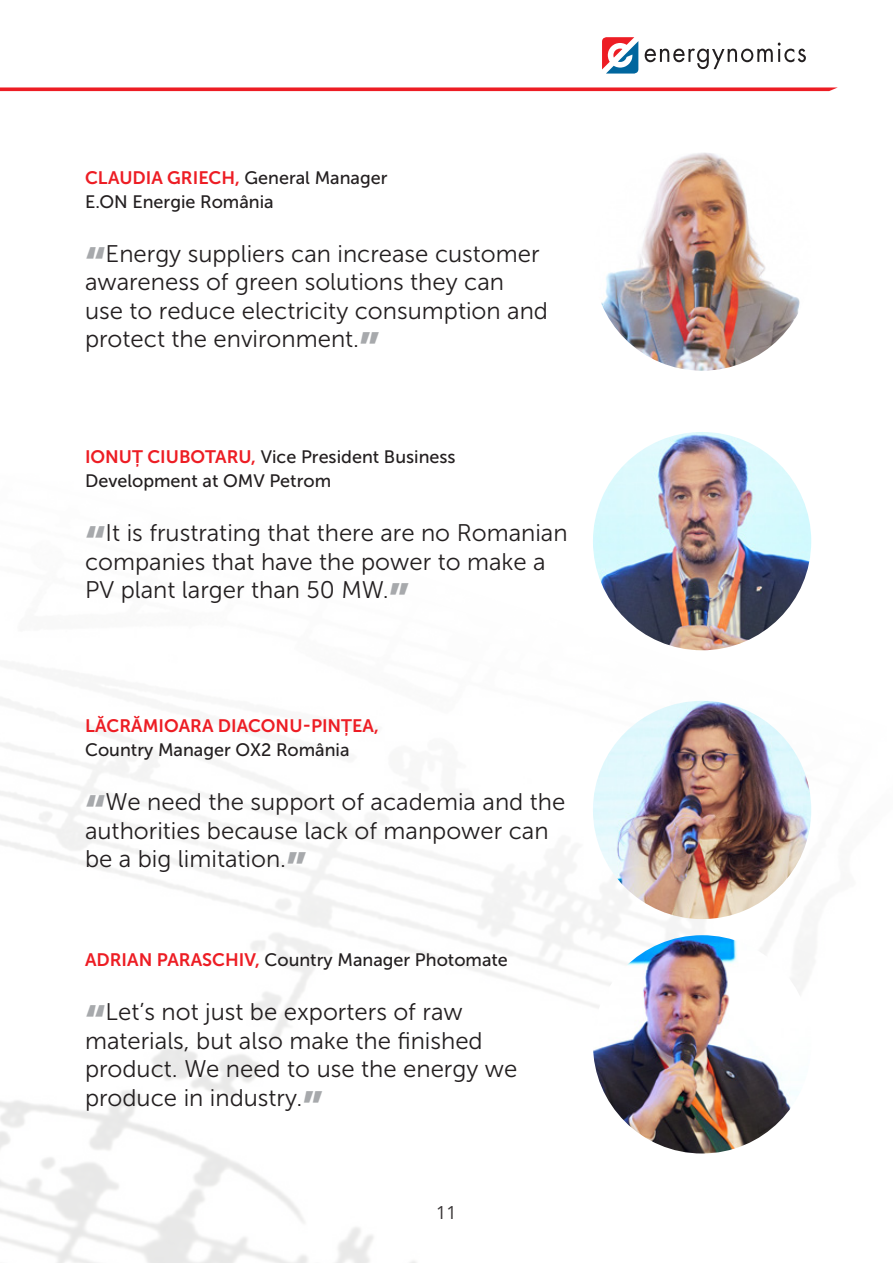
<style>
.page{position:relative;width:893px;height:1263px;background:#fff}
.page>*{position:absolute;margin:0;border:0;box-sizing:border-box;transform-origin:0 0}
.t1{font:24px/28.5px "Museo Sans 300";color:#231f20}
.t2{font:18px/24px "Museo Sans 500";color:#231f20}
.t3{font:18px "Museo Sans 700";color:#ed1d24}
.t4{font:18px "Open Sans";color:#231f20}
.s1{font-family:"Museo Sans 500";color:#231f20}
.s2{font-family:"Museo Sans 900";font-size:45px;color:#a7a9ac}
.s3{font-family:"Museo Sans 700";color:#ed1d24}
</style>
<div class="page">
<img style="left:0;top:37px;width:838px;height:1226px">
<img style="left:593px;top:152px;width:218px;height:219px;border-radius:109px">
<img style="left:593px;top:432px;width:218px;height:218px;border-radius:109px">
<img style="left:593px;top:701px;width:218px;height:218px;border-radius:109px">
<img style="left:593px;top:935px;width:218px;height:218px;border-radius:109px">
<p class="t3" style="left:85px;top:167px;width:304px">CLAUDIA GRIECH, <span class="s1">General Manager</span></p>
<p class="t2" style="left:85px;top:189px;width:190px">E.ON Energie România</p>
<p class="t1" style="left:85px;top:239px;width:465px"><span class="s2">“</span>Energy suppliers can increase customer awareness of green solutions they can<br>use to reduce electricity consumption and protect the environment.<span class="s2">”</span></p>
<p class="t2" style="left:85px;top:445px;width:372px"><span class="s3">IONUȚ CIUBOTARU,</span> Vice President Business<br>Development at OMV Petrom</p>
<p class="t1" style="left:85px;top:519px;width:484px"><span class="s2">“</span>It is frustrating that there are no Romanian companies that have the power to make a<br>PV plant larger than 50 MW.<span class="s2">”</span></p>
<p class="t3" style="left:85px;top:716px;width:295px">LĂCRĂMIOARA DIACONU-PINȚEA,</p>
<p class="t2" style="left:85px;top:738px;width:266px">Country Manager OX2 România</p>
<p class="t1" style="left:85px;top:788px;width:482px"><span class="s2">“</span>We need the support of academia and the authorities because lack of manpower can be a big limitation.<span class="s2">”</span></p>
<p class="t2" style="left:85px;top:948px;width:424px"><span class="s3">ADRIAN PARASCHIV,</span> Country Manager Photomate</p>
<p class="t1" style="left:85px;top:998px;width:434px"><span class="s2">“</span>Let’s not just be exporters of raw materials, but also make the finished product. We need to use the energy we produce in industry.<span class="s2">”</span></p>
<p class="t4" style="left:436px;top:1200px;width:22px">11</p>
</div>
